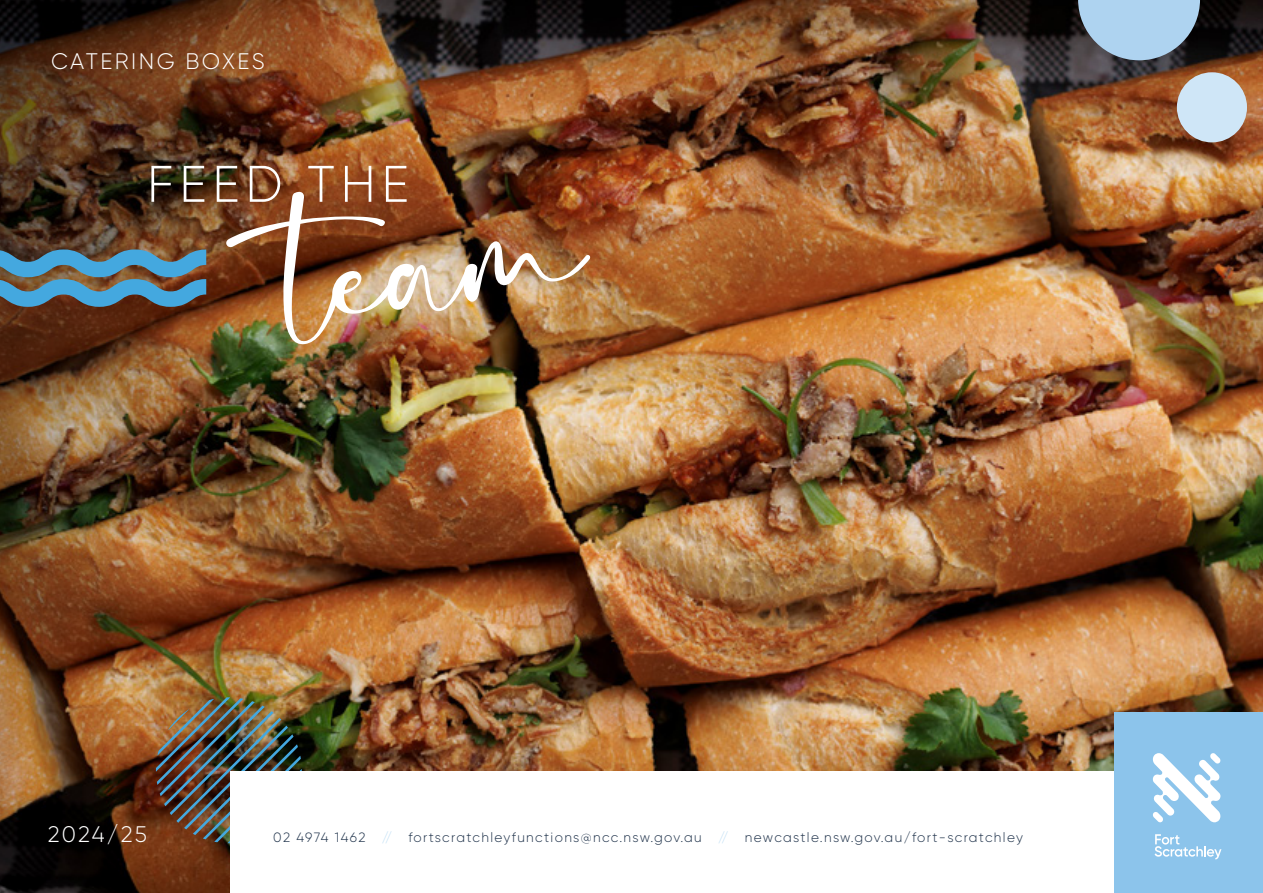
<style>
.page{position:relative;width:1263px;height:893px;background:#fff}
.page>*{position:absolute;margin:0;border:0;box-sizing:border-box;transform-origin:0 0}
.t1{font:227.85px "Bright Sunset";color:#fff;scale:1.04 1}
.t2{font:300 51.3px "Gilroy";letter-spacing:.11em;color:#fff}
.t3{font:300 22.5px "Gilroy";letter-spacing:.11em;color:#fff}
.t4{font:300 13.5px "Gilroy";letter-spacing:.1em;color:#21344c}
.s1{color:#bcddf4}
</style>
<div class="page">
<img style="left:688px;top:0;width:575px;height:771px">
<img style="left:0;top:0;width:688px;height:893px">
<img style="left:156px;top:697px;width:146px;height:146px">
<div style="left:230px;top:772px;width:1033px;height:121px;background:#fff"></div>
<div style="left:1114px;top:712px;width:149px;height:181px;background:#8cc4eb"></div>
<svg style="left:1152px;top:753px;width:69px;height:70px"></svg>
<svg style="left:1154px;top:834px;width:67px;height:25px"></svg>
<svg style="left:1078px;top:0;width:122px;height:60px;background:#92aec6"></svg>
<div style="left:1177px;top:72px;width:70px;height:70px;background:#cfe6f7;border-radius:50%"></div>
<svg style="left:0;top:249px;width:206px;height:58px;background:#557c8e"></svg>
<h3 class="t3" style="left:51px;top:47px;width:215px">CATERING BOXES</h3>
<h2 class="t2" style="left:147px;top:153px;width:263px">FEED THE</h2>
<h1 class="t1" style="left:265px;top:132px;width:294px;rotate:-7deg">team</h1>
<h3 class="t3" style="left:48px;top:820px;width:101px">2024/25</h3>
<p class="t4" style="left:273px;top:829px;width:751px">02 4974 1462 <span class="s1">//</span> fortscratchleyfunctions@ncc.nsw.gov.au <span class="s1">//</span> newcastle.nsw.gov.au/fort-scratchley</p>
</div>
